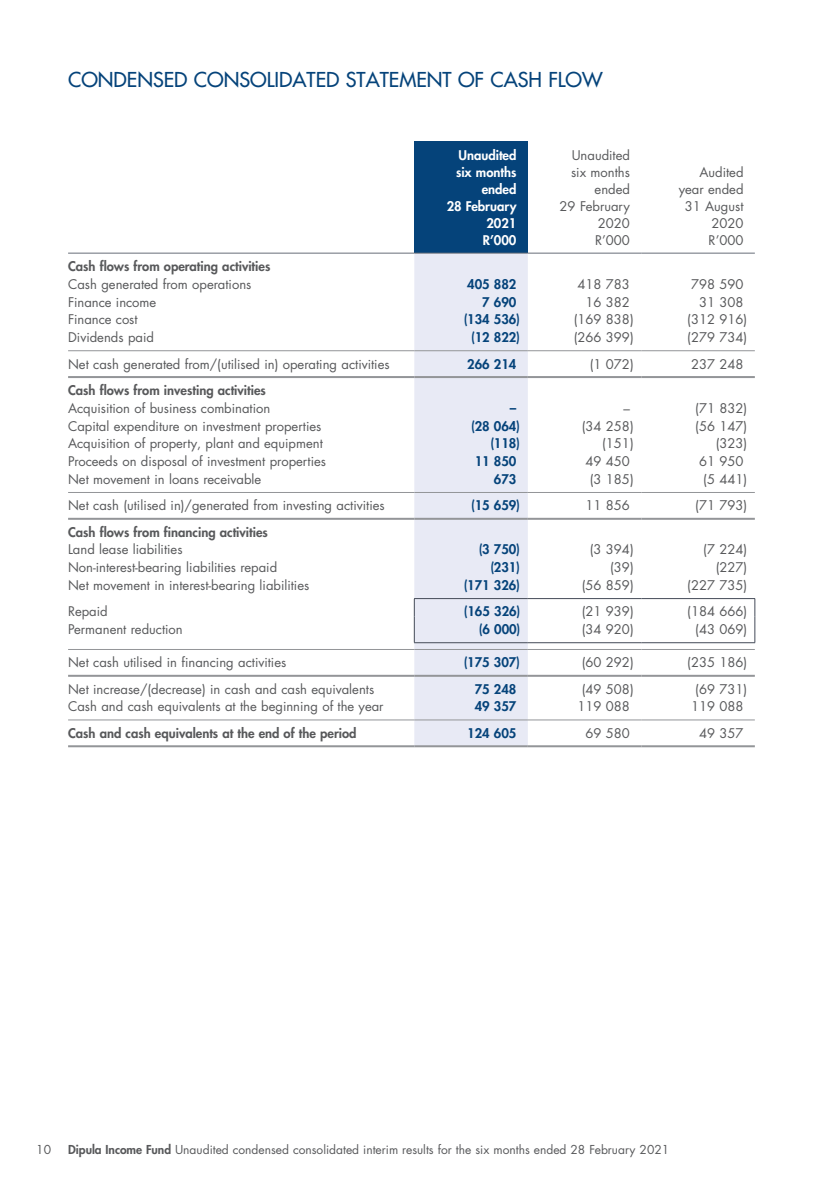
<style>
.page{position:relative;width:840px;height:1191px;background:#fff}
.page>*{position:absolute;margin:0;border:0;box-sizing:border-box;transform-origin:0 0}
.t1{font:500 20px "Futura LT Pro";color:#05437a}
.t2{font:13px/17px "Futura LT Pro";color:#58595b;text-align:right}
.t3{font:800 13px "Futura LT Pro";color:#58595b}
.t4{font:800 13px "Futura LT Pro";color:#05437a}
.t5{font:800 13px/17px "Futura LT Pro";color:#fff;text-align:right}
.t6{font:12px "Futura LT Pro";color:#58595b}
.s1{font-weight:800}
</style>
<div class="page">
<div style="left:414px;top:142px;width:113px;height:111px;background:#05437a"></div>
<div style="left:414px;top:254px;width:113px;height:491px;background:#e8eaf5"></div>
<hr style="left:68px;top:350px;width:346px;height:1px;background:#939598">
<hr style="left:414px;top:350px;width:113px;height:1px;background:#939598">
<hr style="left:527px;top:350px;width:114px;height:1px;background:#939598">
<hr style="left:641px;top:350px;width:113px;height:1px;background:#939598">
<hr style="left:68px;top:492px;width:346px;height:1px;background:#939598">
<hr style="left:414px;top:492px;width:113px;height:1px;background:#939598">
<hr style="left:527px;top:492px;width:114px;height:1px;background:#939598">
<hr style="left:641px;top:492px;width:113px;height:1px;background:#939598">
<hr style="left:68px;top:719px;width:346px;height:1px;background:#939598">
<hr style="left:414px;top:719px;width:113px;height:1px;background:#939598">
<hr style="left:527px;top:719px;width:114px;height:1px;background:#939598">
<hr style="left:641px;top:719px;width:113px;height:1px;background:#939598">
<hr style="left:68px;top:376px;width:346px;height:2px;background:#939598">
<hr style="left:414px;top:376px;width:113px;height:2px;background:#939598">
<hr style="left:527px;top:376px;width:114px;height:2px;background:#939598">
<hr style="left:641px;top:376px;width:113px;height:2px;background:#939598">
<hr style="left:68px;top:518px;width:346px;height:2px;background:#939598">
<hr style="left:414px;top:518px;width:113px;height:2px;background:#939598">
<hr style="left:527px;top:518px;width:114px;height:2px;background:#939598">
<hr style="left:641px;top:518px;width:113px;height:2px;background:#939598">
<hr style="left:68px;top:675px;width:346px;height:2px;background:#939598">
<hr style="left:414px;top:675px;width:113px;height:2px;background:#939598">
<hr style="left:527px;top:675px;width:114px;height:2px;background:#939598">
<hr style="left:641px;top:675px;width:113px;height:2px;background:#939598">
<hr style="left:68px;top:745px;width:346px;height:2px;background:#939598">
<hr style="left:414px;top:745px;width:113px;height:2px;background:#939598">
<hr style="left:527px;top:745px;width:114px;height:2px;background:#939598">
<hr style="left:641px;top:745px;width:113px;height:2px;background:#939598">
<hr style="left:68px;top:649px;width:346px;height:1px;background:#939598">
<hr style="left:414px;top:649px;width:113px;height:1px;background:#939598">
<hr style="left:527px;top:649px;width:114px;height:1px;background:#939598">
<hr style="left:641px;top:649px;width:113px;height:1px;background:#939598">
<hr style="left:68px;top:253px;width:346px;height:1px;background:#676d78">
<hr style="left:414px;top:253px;width:113px;height:1px;background:#676d78">
<hr style="left:527px;top:253px;width:114px;height:1px;background:#676d78">
<hr style="left:641px;top:253px;width:113px;height:1px;background:#676d78">
<hr style="left:414px;top:598px;width:113px;height:1px;background:#444b58">
<hr style="left:527px;top:598px;width:114px;height:1px;background:#444b58">
<hr style="left:641px;top:598px;width:113px;height:1px;background:#444b58">
<svg style="left:414px;top:599px;width:1px;height:43px"></svg>
<svg style="left:754px;top:599px;width:1px;height:43px"></svg>
<hr style="left:414px;top:642px;width:113px;height:1px;background:#444b58">
<hr style="left:527px;top:642px;width:114px;height:1px;background:#444b58">
<hr style="left:641px;top:642px;width:113px;height:1px;background:#444b58">
<h1 class="t1" style="left:68px;top:64px;width:536px">CONDENSED CONSOLIDATED STATEMENT OF CASH FLOW</h1>
<p class="t5" style="left:446px;top:146px;width:71px">Unaudited six months ended<br>28 February<br>2021<br>R’000</p>
<p class="t2" style="left:559px;top:146px;width:72px">Unaudited six months ended<br>29 February<br>2020<br>R’000</p>
<p class="t2" style="left:678px;top:163px;width:66px">Audited year ended<br>31 August<br>2020<br>R’000</p>
<p class="t3" style="left:68px;top:256px;width:204px">Cash flows from operating activities</p>
<p class="t2" style="left:68px;top:275px;width:185px">Cash generated from operations</p>
<p class="t4" style="left:467px;top:274px;width:51px">405 882</p>
<p class="t2" style="left:577px;top:275px;width:54px">418 783</p>
<p class="t2" style="left:690px;top:275px;width:54px">798 590</p>
<p class="t2" style="left:68px;top:293px;width:90px">Finance income</p>
<p class="t4" style="left:482px;top:292px;width:36px">7 690</p>
<p class="t2" style="left:585px;top:293px;width:46px">16 382</p>
<p class="t2" style="left:698px;top:293px;width:46px">31 308</p>
<p class="t2" style="left:68px;top:311px;width:71px">Finance cost</p>
<p class="t4" style="left:463px;top:310px;width:58px">(134 536)</p>
<p class="t2" style="left:573px;top:311px;width:61px">(169 838)</p>
<p class="t2" style="left:686px;top:311px;width:61px">(312 916)</p>
<p class="t2" style="left:68px;top:329px;width:87px">Dividends paid</p>
<p class="t4" style="left:471px;top:327px;width:50px">(12 822)</p>
<p class="t2" style="left:573px;top:329px;width:61px">(266 399)</p>
<p class="t2" style="left:686px;top:329px;width:61px">(279 734)</p>
<p class="t2" style="left:68px;top:355px;width:323px">Net cash generated from/(utilised in) operating activities</p>
<p class="t4" style="left:467px;top:354px;width:51px">266 214</p>
<p class="t2" style="left:589px;top:355px;width:45px">(1 072)</p>
<p class="t2" style="left:690px;top:355px;width:54px">237 248</p>
<p class="t3" style="left:68px;top:380px;width:199px">Cash flows from investing activities</p>
<p class="t2" style="left:68px;top:399px;width:204px">Acquisition of business combination</p>
<p class="t4" style="left:509px;top:398px;width:8px">–</p>
<p class="t2" style="left:623px;top:399px;width:8px">–</p>
<p class="t2" style="left:695px;top:399px;width:53px">(71 832)</p>
<p class="t2" style="left:68px;top:417px;width:255px">Capital expenditure on investment properties</p>
<p class="t4" style="left:471px;top:416px;width:50px">(28 064)</p>
<p class="t2" style="left:581px;top:417px;width:53px">(34 258)</p>
<p class="t2" style="left:695px;top:417px;width:53px">(56 147)</p>
<p class="t2" style="left:68px;top:435px;width:256px">Acquisition of property, plant and equipment</p>
<p class="t4" style="left:490px;top:434px;width:31px">(118)</p>
<p class="t2" style="left:602px;top:435px;width:33px">(151)</p>
<p class="t2" style="left:715px;top:435px;width:33px">(323)</p>
<p class="t2" style="left:68px;top:453px;width:259px">Proceeds on disposal of investment properties</p>
<p class="t4" style="left:474px;top:451px;width:43px">11 850</p>
<p class="t2" style="left:585px;top:453px;width:46px">49 450</p>
<p class="t2" style="left:698px;top:453px;width:46px">61 950</p>
<p class="t2" style="left:68px;top:470px;width:194px">Net movement in loans receivable</p>
<p class="t4" style="left:493px;top:469px;width:24px">673</p>
<p class="t2" style="left:589px;top:470px;width:45px">(3 185)</p>
<p class="t2" style="left:703px;top:470px;width:45px">(5 441)</p>
<p class="t2" style="left:68px;top:497px;width:318px">Net cash (utilised in)/generated from investing activities</p>
<p class="t4" style="left:471px;top:495px;width:50px">(15 659)</p>
<p class="t2" style="left:585px;top:497px;width:46px">11 856</p>
<p class="t2" style="left:695px;top:497px;width:53px">(71 793)</p>
<p class="t3" style="left:68px;top:522px;width:201px">Cash flows from financing activities</p>
<p class="t2" style="left:68px;top:541px;width:116px">Land lease liabilities</p>
<p class="t4" style="left:478px;top:540px;width:43px">(3 750)</p>
<p class="t2" style="left:589px;top:541px;width:45px">(3 394)</p>
<p class="t2" style="left:703px;top:541px;width:45px">(7 224)</p>
<p class="t2" style="left:68px;top:559px;width:210px">Non-interest-bearing liabilities repaid</p>
<p class="t4" style="left:490px;top:557px;width:31px">(231)</p>
<p class="t2" style="left:610px;top:559px;width:25px">(39)</p>
<p class="t2" style="left:715px;top:559px;width:33px">(227)</p>
<p class="t2" style="left:68px;top:576px;width:242px">Net movement in interest-bearing liabilities</p>
<p class="t4" style="left:463px;top:575px;width:58px">(171 326)</p>
<p class="t2" style="left:581px;top:576px;width:53px">(56 859)</p>
<p class="t2" style="left:686px;top:576px;width:61px">(227 735)</p>
<p class="t2" style="left:68px;top:603px;width:41px">Repaid</p>
<p class="t4" style="left:463px;top:602px;width:58px">(165 326)</p>
<p class="t2" style="left:581px;top:603px;width:53px">(21 939)</p>
<p class="t2" style="left:686px;top:603px;width:61px">(184 666)</p>
<p class="t2" style="left:68px;top:621px;width:116px">Permanent reduction</p>
<p class="t4" style="left:478px;top:619px;width:43px">(6 000)</p>
<p class="t2" style="left:581px;top:621px;width:53px">(34 920)</p>
<p class="t2" style="left:695px;top:621px;width:53px">(43 069)</p>
<p class="t2" style="left:68px;top:654px;width:219px">Net cash utilised in financing activities</p>
<p class="t4" style="left:463px;top:652px;width:58px">(175 307)</p>
<p class="t2" style="left:581px;top:654px;width:53px">(60 292)</p>
<p class="t2" style="left:686px;top:654px;width:61px">(235 186)</p>
<p class="t2" style="left:68px;top:680px;width:307px">Net increase/(decrease) in cash and cash equivalents</p>
<p class="t4" style="left:474px;top:679px;width:43px">75 248</p>
<p class="t2" style="left:581px;top:680px;width:53px">(49 508)</p>
<p class="t2" style="left:695px;top:680px;width:53px">(69 731)</p>
<p class="t2" style="left:68px;top:698px;width:317px">Cash and cash equivalents at the beginning of the year</p>
<p class="t4" style="left:474px;top:697px;width:43px">49 357</p>
<p class="t2" style="left:577px;top:698px;width:54px">119 088</p>
<p class="t2" style="left:690px;top:698px;width:54px">119 088</p>
<p class="t3" style="left:68px;top:723px;width:290px">Cash and cash equivalents at the end of the period</p>
<p class="t4" style="left:467px;top:723px;width:51px">124 605</p>
<p class="t2" style="left:585px;top:724px;width:46px">69 580</p>
<p class="t2" style="left:698px;top:724px;width:46px">49 357</p>
<p class="t6" style="left:36px;top:1141px;width:16px">10</p>
<p class="t6" style="left:68px;top:1141px;width:602px"><span class="s1">Dipula Income Fund</span> Unaudited condensed consolidated interim results for the six months ended 28 February 2021</p>
</div>
